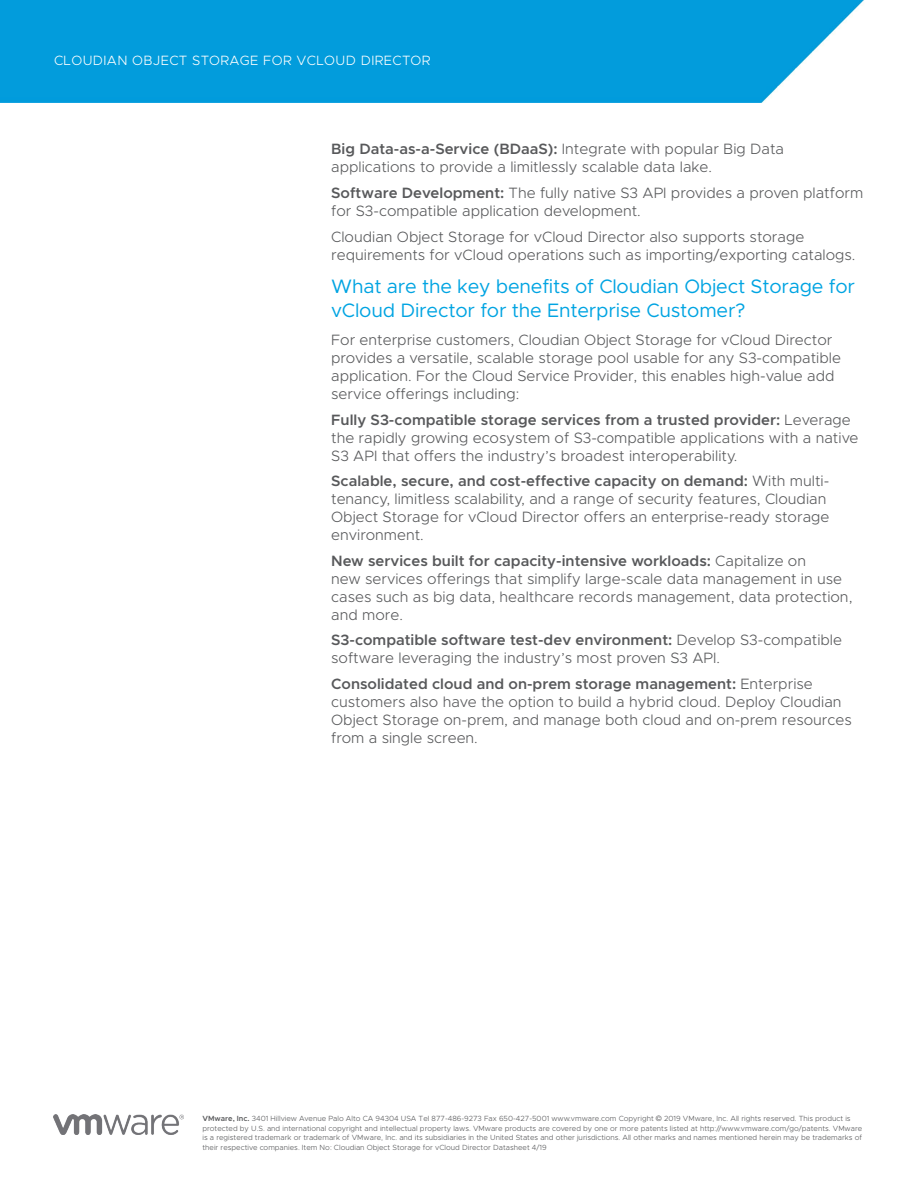
<style>
.page{position:relative;width:918px;height:1188px;background:#fff}
.page>*{position:absolute;margin:0;border:0;box-sizing:border-box;transform-origin:0 0}
.t1{font:19.5px/24px "Metropolis";letter-spacing:-.01em;color:#00a4e2}
.t2{font:300 15px/18px "Metropolis";color:#58595b}
.t3{font:300 13.5px "Metropolis";letter-spacing:.03em;color:#fff}
.t4{font:300 7.5px/9.8px "Metropolis";color:#58595b}
.s1{font-weight:600}
.s2{font-family:"Helvetica Neue";font-weight:400}
</style>
<div class="page">
<img style="left:54px;top:1115px;width:129px;height:19px">
<div style="left:0;top:0;width:864px;height:103px;background:#029cdc"></div>
<p class="t3" style="left:54px;top:52px;width:378px">CLOUDIAN OBJECT STORAGE FOR VCLOUD DIRECTOR</p>
<p class="t2" style="left:331px;top:140px;width:454px"><span class="s1">Big Data-as-a-Service (BDaaS):</span> Integrate with popular Big Data applications to provide a limitlessly scalable data lake.</p>
<p class="t2" style="left:331px;top:184px;width:534px"><span class="s1">Software Development:</span> The fully native S3 API provides a proven platform for S3-compatible application development.</p>
<p class="t2" style="left:331px;top:227px;width:526px">Cloudian Object Storage for vCloud Director also supports storage requirements for vCloud operations such as importing/exporting catalogs.</p>
<h1 class="t1" style="left:331px;top:275px;width:525px">What are the key benefits of Cloudian Object Storage for vCloud Director for the Enterprise Customer?</h1>
<p class="t2" style="left:331px;top:331px;width:511px">For enterprise customers, Cloudian Object Storage for vCloud Director provides a versatile, scalable storage pool usable for any S3-compatible application. For the Cloud Service Provider, this enables high-value add service offerings including:</p>
<p class="t2" style="left:331px;top:410px;width:529px"><span class="s1">Fully S3-compatible storage services from a trusted provider:</span> Leverage the rapidly growing ecosystem of S3-compatible applications with a native<br>S3 API that offers the industry’s broadest interoperability.</p>
<p class="t2" style="left:331px;top:472px;width:500px"><span class="s1">Scalable, secure, and cost-effective capacity on demand:</span> With multi&shy;tenancy, limitless scalability, and a range of security features, Cloudian Object Storage for vCloud Director offers an enterprise-ready storage environment.</p>
<p class="t2" style="left:331px;top:551px;width:523px"><span class="s1">New services built for capacity-intensive workloads:</span> Capitalize on<br>new services offerings that simplify large-scale data management in use cases such as big data, healthcare records management, data protection, and more.</p>
<p class="t2" style="left:331px;top:631px;width:512px"><span class="s1">S3-compatible software test-dev environment:</span> Develop S3-compatible software leveraging the industry’s most proven S3 API.</p>
<p class="t2" style="left:331px;top:675px;width:522px"><span class="s1">Consolidated cloud and on-prem storage management:</span> Enterprise customers also have the option to build a hybrid cloud. Deploy Cloudian Object Storage on-prem, and manage both cloud and on-prem resources from a single screen.</p>
<p class="t4" style="left:202px;top:1113px;width:661px"><span class="s1">VMware, Inc.</span> 3401 Hillview Avenue Palo Alto CA 94304 USA Tel 877-486-9273 Fax 650-427-5001 www.vmware.com Copyright <span class="s2">©</span> 2019 VMware, Inc. All rights reserved. This product is protected by U.S. and international copyright and intellectual property laws. VMware products are covered by one or more patents listed at http://www.vmware.com/go/patents. VMware is a registered trademark or trademark of VMware, Inc. and its subsidiaries in the United States and other jurisdictions. All other marks and names mentioned herein may be trademarks of their respective companies. Item No: Cloudian Object Storage for vCloud Director Datasheet 4/19</p>
</div>
